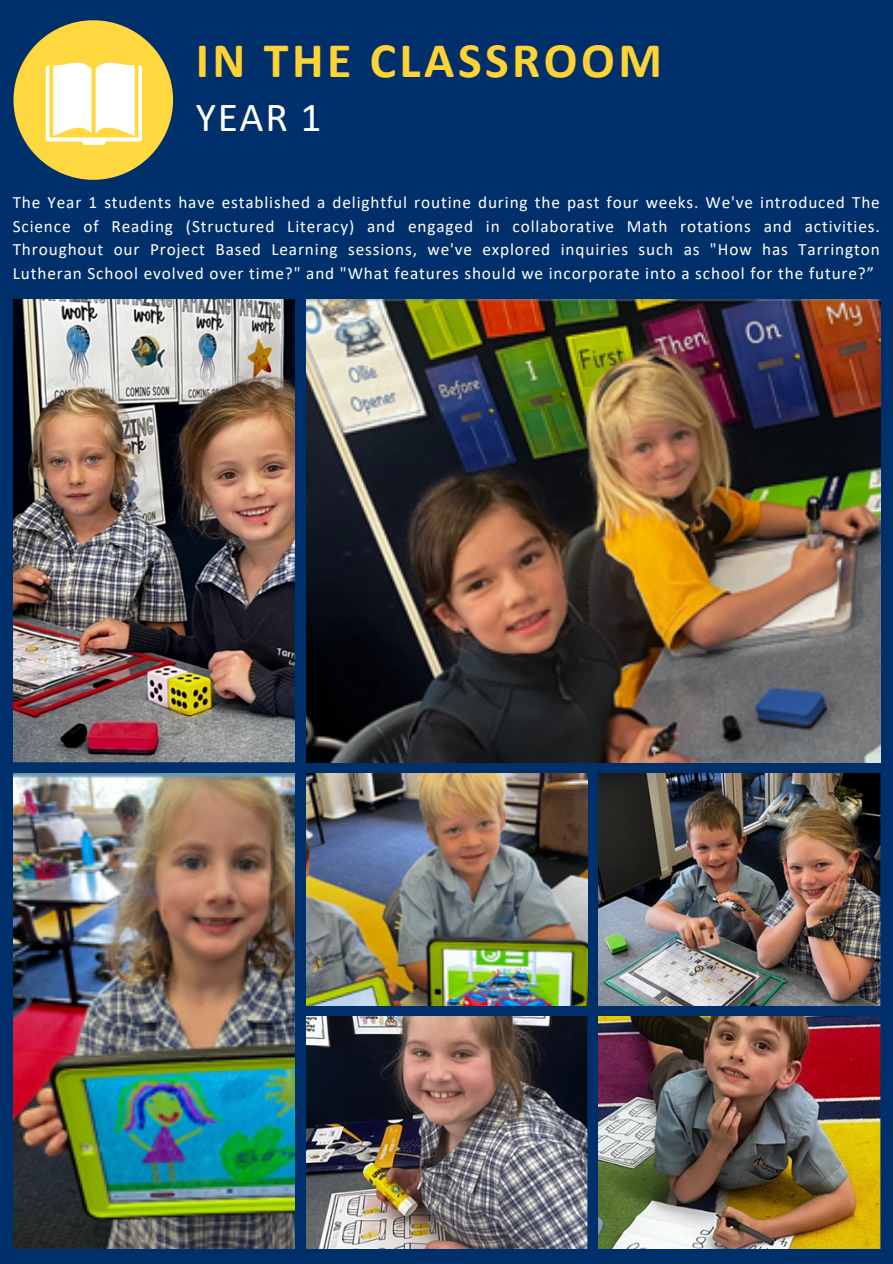
<style>
.page{position:relative;width:893px;height:1264px;background:#fff}
.page>*{position:absolute;margin:0;border:0;box-sizing:border-box;transform-origin:0 0}
.t1{font:700 49.95px "Calibri";letter-spacing:.07em;color:#ffd334}
.t2{font:41.55px "Calibri";color:#fff}
.t3{font:17.25px/23.7px "Calibri";letter-spacing:.05em;color:#fff;text-align:justify}
</style>
<div class="page">
<div style="left:0;top:0;width:892px;height:1263px;background:#00306b"></div>
<img style="left:14px;top:300px;width:281px;height:462px">
<img style="left:306px;top:300px;width:574px;height:462px">
<img style="left:14px;top:773px;width:281px;height:475px">
<img style="left:306px;top:773px;width:281px;height:232px">
<img style="left:599px;top:773px;width:281px;height:232px">
<img style="left:306px;top:1016px;width:281px;height:232px">
<img style="left:599px;top:1016px;width:281px;height:232px">
<svg style="left:14px;top:20px;width:159px;height:160px"></svg>
<h1 class="t1" style="left:196px;top:40px;width:468px">IN THE CLASSROOM</h1>
<h2 class="t2" style="left:196px;top:99px;width:127px">YEAR 1</h2>
<p class="t3" style="left:13px;top:192px;width:868px">The Year 1 students have established a delightful routine during the past four weeks. We've introduced The Science of Reading (Structured Literacy) and engaged in collaborative Math rotations and activities.<br>Throughout our Project Based Learning sessions, we've explored inquiries such as "How has Tarrington Lutheran School evolved over time?" and "What features should we incorporate into a school for the future?”</p>
</div>
